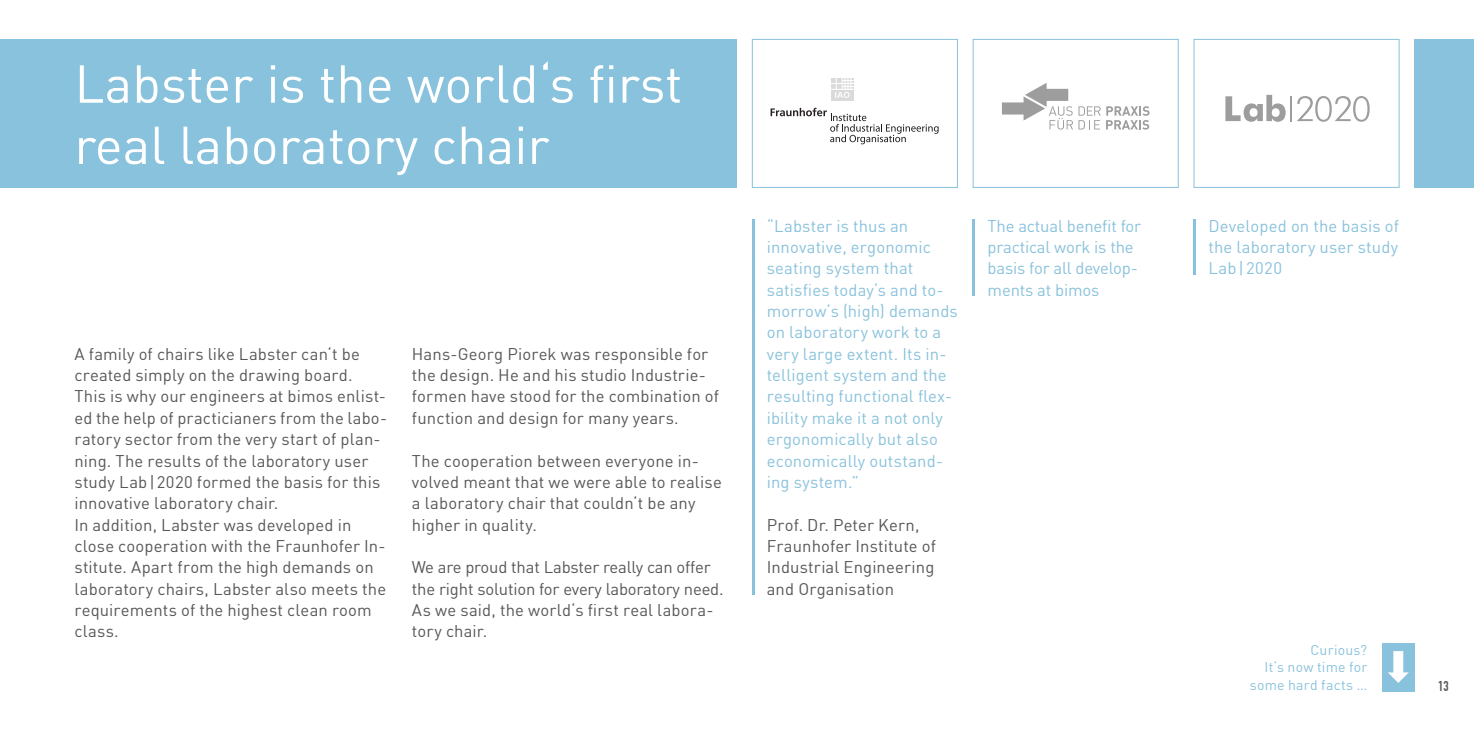
<style>
.page{position:relative;width:1474px;height:737px;background:#fff}
.page>*{position:absolute;margin:0;border:0;box-sizing:border-box;transform-origin:0 0}
.t1{font:52.5px/61.2px "DIN";color:#fff}
.t2{font:16.62px/21.3px "DIN";letter-spacing:.01em;color:#575756}
.t3{font:16.62px/21.3px "DIN";letter-spacing:.005em;color:#89c2dc}
.t4{font:16.62px/21.3px "DIN";letter-spacing:-.01em;color:#575756}
.t5{font:14px/17.5px "DIN";letter-spacing:.015em;color:#89c2dc;text-align:right}
.t6{font:14px "DIN1451 Com Engschrift";color:#575756}
</style>
<div class="page">
<div style="left:0;top:39px;width:737px;height:149px;background:#89c2dc"></div>
<div style="left:1414px;top:39px;width:59px;height:149px;background:#89c2dc"></div>
<div style="left:972px;top:39px;width:206px;height:149px;border:1px solid #89c2dc"></div>
<div style="left:1193px;top:39px;width:206px;height:149px;border:1px solid #89c2dc"></div>
<svg style="left:1225px;top:95px;width:144px;height:27px"></svg>
<hr style="left:752px;top:219px;width:2px;height:375px;background:#89c2dc">
<hr style="left:972px;top:219px;width:3px;height:77px;background:#89c2dc">
<hr style="left:1193px;top:219px;width:3px;height:55px;background:#89c2dc">
<div style="left:1382px;top:642px;width:32px;height:49px;background:#89c2dc"></div>
<svg style="left:1388px;top:651px;width:20px;height:32px"></svg>
<svg style="left:1106px;top:106px;width:43px;height:24px"></svg>
<svg style="left:1002px;top:83px;width:98px;height:47px"></svg>
<div style="left:752px;top:39px;width:205px;height:149px;border:1px solid #89c2dc"></div>
<div style="left:830px;top:78px;width:23px;height:23px;background:#dadada"></div>
<svg style="left:830px;top:78px;width:24px;height:20px"></svg>
<svg style="left:770px;top:108px;width:168px;height:36px"></svg>
<h1 class="t1" style="left:74px;top:52px;width:609px">Labster is the world‘s first real laboratory chair</h1>
<p class="t2" style="left:74px;top:343px;width:314px">A family of chairs like Labster can‘t be created simply on the drawing board.<br>This is why our engineers at bimos enlist&shy;ed the help of practicianers from the labo&shy;ratory sector from the very start of plan&shy;ning. The results of the laboratory user study Lab | 2020 formed the basis for this innovative laboratory chair.<br>In addition, Labster was developed in close cooperation with the Fraunhofer In&shy;stitute. Apart from the high demands on laboratory chairs, Labster also meets the requirements of the highest clean room class.</p>
<p class="t2" style="left:412px;top:343px;width:308px">Hans-Georg Piorek was responsible for the design. He and his studio Industrie&shy;formen have stood for the combination of function and design for many years.</p>
<p class="t2" style="left:412px;top:449px;width:311px">The cooperation between everyone in&shy;volved meant that we were able to realise a laboratory chair that couldn‘t be any higher in quality.</p>
<p class="t4" style="left:412px;top:556px;width:313px">We are proud that Labster really can offer the right solution for every laboratory need.<br>As we said, the world‘s first real labora&shy;tory chair.</p>
<p class="t3" style="left:766px;top:215px;width:192px">“Labster is thus an innovative, ergonomic seating system that satisfies today‘s and to&shy;morrow‘s (high) demands on laboratory work to a very large extent. Its in&shy;telligent system and the resulting functional flex&shy;ibility make it a not only ergonomically but also economically outstand&shy;ing system.”</p>
<p class="t2" style="left:766px;top:513px;width:171px">Prof. Dr. Peter Kern,<br>Fraunhofer Institute of<br>Industrial Engineering and Organisation</p>
<p class="t3" style="left:987px;top:215px;width:155px">The actual benefit for practical work is the basis for all develop&shy;ments at bimos</p>
<p class="t3" style="left:1208px;top:215px;width:192px;text-align:justify">Developed on the basis of the laboratory user study Lab | 2020</p>
<p class="t5" style="left:1249px;top:640px;width:119px">Curious?<br>It‘s now time for some hard facts …</p>
<p class="t6" style="left:1438px;top:678px;width:12px">13</p>
</div>
